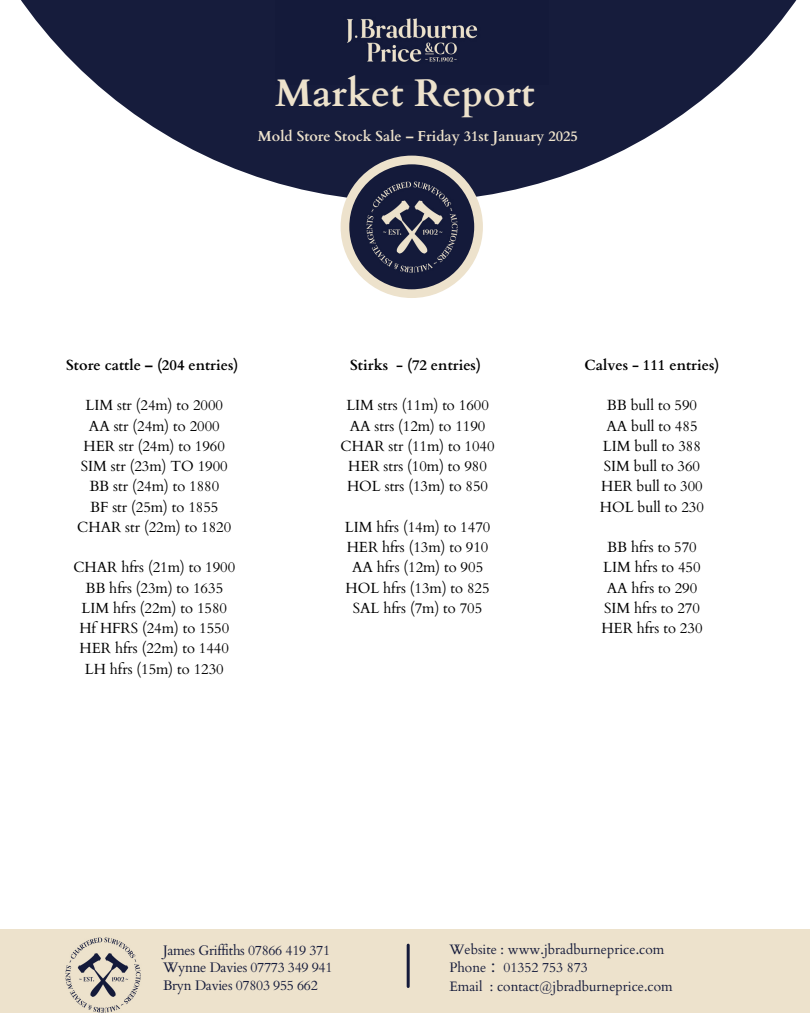
<style>
.page{position:relative;width:810px;height:1013px;background:#fff}
.page>*{position:absolute;margin:0;border:0;box-sizing:border-box;transform-origin:0 0}
.t1{font:700 38.5px "Cardo";color:#ede2cc}
.t2{font:14.7px "Cardo";color:#000}
.t3{font:700 14.7px "Cardo";color:#000}
.t4{font:700 14.4px "Cardo";color:#ede2cc}
.t5{font:13.8px "Cardo";letter-spacing:-.02em;color:#141a3a}
.t6{font:13.7px "Cardo";color:#141a3a}
.s1{font-family:"Noto Sans CJ Ksc"}
</style>
<div class="page">
<svg style="left:21px;top:0;width:776px;height:201px;fill:#161c3c"></svg>
<svg style="left:341px;top:156px;width:142px;height:142px;background:#e9deca"></svg>
<img style="left:349px;top:164px;width:125px;height:125px;border-radius:50%">
<div style="left:0;top:929px;width:810px;height:83px;background:#ede2cc"></div>
<hr style="left:407px;top:945px;width:3px;height:41px;background:#141a3a">
<img style="left:65px;top:937px;width:76px;height:75px">
<img style="left:275px;top:0;width:273px;height:85px">
<h1 class="t1" style="left:275px;top:67px;width:261px">Market Report</h1>
<p class="t4" style="left:258px;top:127px;width:321px">Mold Store Stock Sale – Friday 31st January 2025</p>
<p class="t3" style="left:66px;top:355px;width:174px">Store cattle – (204 entries)</p>
<p class="t2" style="left:85px;top:396px;width:139px">LIM str (24m) to 2000</p>
<p class="t2" style="left:89px;top:416px;width:132px">AA str (24m) to 2000</p>
<p class="t2" style="left:84px;top:436px;width:143px">HER str (24m) to 1960</p>
<p class="t2" style="left:81px;top:456px;width:148px">SIM str (23m) TO 1900</p>
<p class="t2" style="left:89px;top:477px;width:131px">BB str (24m) to 1880</p>
<p class="t2" style="left:90px;top:497px;width:130px">BF str (25m) to 1855</p>
<p class="t2" style="left:77px;top:517px;width:155px">CHAR str (22m) to 1820</p>
<p class="t2" style="left:73px;top:558px;width:163px">CHAR hfrs (21m) to 1900</p>
<p class="t2" style="left:85px;top:578px;width:139px">BB hfrs (23m) to 1635</p>
<h2 class="t2" style="left:82px;top:598px;width:147px">LIM hfrs (22m) to 1580</h2>
<p class="t2" style="left:79px;top:618px;width:151px">Hf HFRS (24m) to 1550</p>
<p class="t2" style="left:80px;top:639px;width:151px">HER hfrs (22m) to 1440</p>
<p class="t2" style="left:85px;top:659px;width:140px">LH hfrs (15m) to 1230</p>
<p class="t3" style="left:350px;top:355px;width:132px">Stirks - (72 entries)</p>
<p class="t2" style="left:346px;top:396px;width:144px">LIM strs (11m) to 1600</p>
<p class="t2" style="left:350px;top:416px;width:137px">AA strs (12m) to 1190</p>
<p class="t2" style="left:341px;top:436px;width:155px">CHAR str (11m) to 1040</p>
<p class="t2" style="left:348px;top:456px;width:140px">HER strs (10m) to 980</p>
<p class="t2" style="left:347px;top:477px;width:143px">HOL strs (13m) to 850</p>
<p class="t2" style="left:345px;top:517px;width:147px">LIM hfrs (14m) to 1470</p>
<h2 class="t2" style="left:347px;top:537px;width:143px">HER hfrs (13m) to 910</h2>
<p class="t2" style="left:352px;top:558px;width:133px">AA hfrs (12m) to 905</p>
<p class="t2" style="left:346px;top:578px;width:146px">HOL hfrs (13m) to 825</p>
<p class="t2" style="left:353px;top:598px;width:131px">SAL hfrs (7m) to 705</p>
<p class="t3" style="left:584px;top:355px;width:137px">Calves - 111 entries)</p>
<p class="t2" style="left:607px;top:396px;width:92px">BB bull to 590</p>
<p class="t2" style="left:606px;top:416px;width:93px">AA bull to 485</p>
<p class="t2" style="left:603px;top:436px;width:99px">LIM bull to 388</p>
<p class="t2" style="left:604px;top:456px;width:98px">SIM bull to 360</p>
<p class="t2" style="left:601px;top:477px;width:103px">HER bull to 300</p>
<p class="t2" style="left:600px;top:497px;width:106px">HOL bull to 230</p>
<p class="t2" style="left:607px;top:537px;width:91px">BB hfrs to 570</p>
<p class="t2" style="left:603px;top:558px;width:99px">LIM hfrs to 450</p>
<p class="t2" style="left:607px;top:578px;width:92px">AA hfrs to 290</p>
<p class="t2" style="left:604px;top:598px;width:97px">SIM hfrs to 270</p>
<p class="t2" style="left:601px;top:618px;width:103px">HER hfrs to 230</p>
<h2 class="t5" style="left:163px;top:941px;width:169px">James Griffiths 07866 419 371</h2>
<p class="t5" style="left:163px;top:958px;width:171px">Wynne Davies 07773 349 941</p>
<p class="t5" style="left:163px;top:975px;width:156px">Bryn Davies 07803 955 662</p>
<h2 class="t6" style="left:449px;top:940px;width:216px">Website : www.jbradburneprice.com</h2>
<p class="t6" style="left:449px;top:958px;width:140px">Phone <span class="s1">：</span>01352 753 873</p>
<p class="t6" style="left:449px;top:977px;width:225px">Email : contact@jbradburneprice.com</p>
</div>
